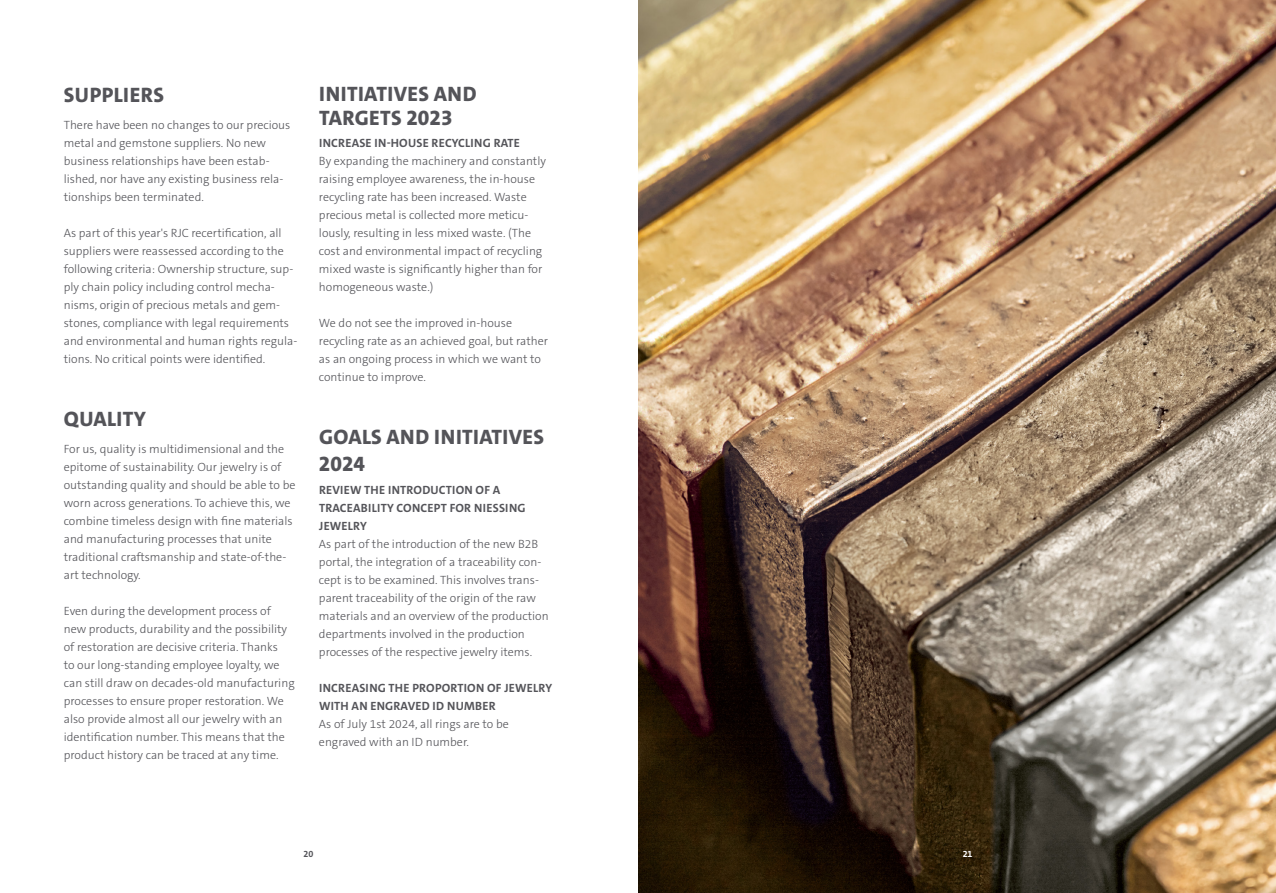
<style>
.page{position:relative;width:1276px;height:893px;background:#fff}
.page>*{position:absolute;margin:0;border:0;box-sizing:border-box;transform-origin:0 0}
.t1{font:800 21px/24px "The Sans C5";letter-spacing:.02em;color:#545459}
.t2{font:300 12px/18px "The Sans C5";color:#545459}
.t3{font:700 12px/18px "The Sans C5";letter-spacing:.02em;color:#545459}
.t4{font:700 9px "The Sans C5";color:#545459}
.t5{font:700 9px "The Sans C5";color:#fff}
</style>
<div class="page">
<img style="left:638px;top:0;width:638px;height:893px">
<h1 class="t1" style="left:64px;top:83px;width:101px">SUPPLIERS</h1>
<p class="t2" style="left:64px;top:116px;width:228px">There have been no changes to our precious metal and gemstone suppliers. No new business relationships have been estab&shy;lished, nor have any existing business rela&shy;tionships been terminated.</p>
<p class="t2" style="left:64px;top:224px;width:235px">As part of this year's RJC recertification, all suppliers were reassessed according to the following criteria: Ownership structure, sup&shy;ply chain policy including control mecha&shy;nisms, origin of precious metals and gem&shy;stones, compliance with legal requirements and environmental and human rights regula&shy;tions. No critical points were identified.</p>
<h1 class="t1" style="left:64px;top:407px;width:83px">QUALITY</h1>
<p class="t2" style="left:64px;top:440px;width:233px">For us, quality is multidimensional and the epitome of sustainability. Our jewelry is of outstanding quality and should be able to be worn across generations. To achieve this, we combine timeless design with fine materials and manufacturing processes that unite traditional craftsmanship and state-of-the&shy;art technology.</p>
<p class="t2" style="left:64px;top:602px;width:232px">Even during the development process of new products, durability and the possibility of restoration are decisive criteria. Thanks<br>to our long-standing employee loyalty, we can still draw on decades-old manufacturing processes to ensure proper restoration. We also provide almost all our jewelry with an identification number. This means that the product history can be traced at any time.</p>
<h1 class="t1" style="left:319px;top:82px;width:159px">INITIATIVES AND<br>TARGETS 2023</h1>
<p class="t3" style="left:319px;top:134px;width:202px">INCREASE IN-HOUSE RECYCLING RATE</p>
<p class="t2" style="left:319px;top:152px;width:228px">By expanding the machinery and constantly raising employee awareness, the in-house recycling rate has been increased. Waste precious metal is collected more meticu&shy;lously, resulting in less mixed waste. (The cost and environmental impact of recycling mixed waste is significantly higher than for homogeneous waste.)</p>
<p class="t2" style="left:319px;top:314px;width:231px">We do not see the improved in-house recycling rate as an achieved goal, but rather as an ongoing process in which we want to continue to improve.</p>
<h1 class="t1" style="left:319px;top:424px;width:227px;line-height:27px">GOALS AND INITIATIVES<br>2024</h1>
<p class="t3" style="left:319px;top:481px;width:208px">REVIEW THE INTRODUCTION OF A<br>TRACEABILITY CONCEPT FOR NIESSING<br>JEWELRY</p>
<p class="t2" style="left:319px;top:535px;width:231px">As part of the introduction of the new B2B portal, the integration of a traceability con&shy;cept is to be examined. This involves trans&shy;parent traceability of the origin of the raw materials and an overview of the production departments involved in the production processes of the respective jewelry items.</p>
<p class="t3" style="left:319px;top:679px;width:234px">INCREASING THE PROPORTION OF JEWELRY<br>WITH AN ENGRAVED ID NUMBER</p>
<p class="t2" style="left:319px;top:715px;width:191px">As of July 1st 2024, all rings are to be engraved with an ID number.</p>
<p class="t4" style="left:303px;top:848px;width:11px">20</p>
<p class="t5" style="left:962px;top:848px;width:11px">21</p>
</div>
